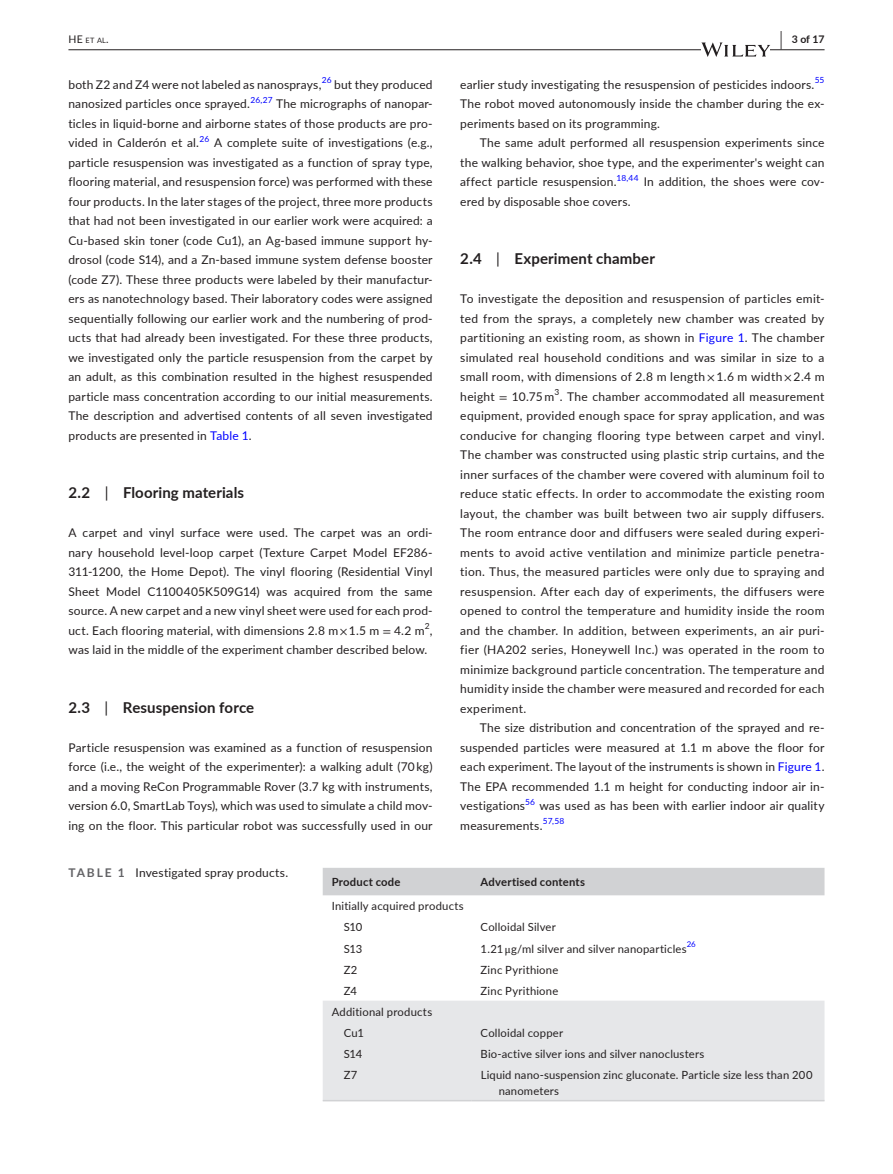
<style>
.page{position:relative;width:893px;height:1174px;background:#fff}
.page>*{position:absolute;margin:0;border:0;box-sizing:border-box;transform-origin:0 0}
.t1{font:700 15px "Lato";letter-spacing:.01em;color:#231f20}
.t2{font:12px/19.5px "Lato";letter-spacing:.015em;color:#231f20;text-align:justify}
.t3{font:11.25px/21px "Lato";letter-spacing:.015em;color:#231f20}
.t4{font:700 11.25px "Lato";letter-spacing:.02em;color:#231f20}
.t5{font:700 10.5px "Lato";color:#231f20}
.t6{font:8.4px "Lato";color:#00f}
.t7{font:8.4px "Lato";color:#231f20}
.t8{font:7.8px "Lato";color:#00f}
.t9{font:7.35px "Lato";color:#231f20}
.s1{font-size:10.5px}
.s2{font-size:19.5px}
.s3{color:#00f}
.s4{font-weight:400}
.s5{font-family:"STIX"}
.s6{font-weight:700;color:#636366}
</style>
<div class="page">
<hr style="left:68px;top:49px;width:756px;height:1px;background:#231f20">
<svg style="left:701px;top:42px;width:69px;height:15px"></svg>
<div style="left:323px;top:868px;width:501px;height:27px;background:#d1d2d4"></div>
<div style="left:323px;top:1001px;width:501px;height:99px;background:#e6e7e9"></div>
<hr style="left:323px;top:1100px;width:149px;height:1px;background:#d1d2d4">
<hr style="left:472px;top:1100px;width:352px;height:1px;background:#d1d2d4">
<p class="t9" style="left:68px;top:35px;width:42px"><span class="s1">HE</span> et al<span class="s1">.</span></p>
<p class="t5" style="left:780px;top:31px;width:46px"><span class="s2">|</span> 3 of 17</p>
<p class="t2" style="left:68px;top:74px;width:366px">both Z2 and Z4 were not labeled as nanosprays,<sup>26</sup> but they produced nanosized particles once sprayed.<sup>26,27</sup> The micrographs of nanopar&shy;ticles in liquid-borne and airborne states of those products are pro&shy;vided in Calderón et al.<sup>26</sup> A complete suite of investigations (e.g., particle resuspension was investigated as a function of spray type, flooring material, and resuspension force) was performed with these four products. In the later stages of the project, three more products that had not been investigated in our earlier work were acquired: a Cu-based skin toner (code Cu1), an Ag-based immune support hy&shy;drosol (code S14), and a Zn-based immune system defense booster (code Z7). These three products were labeled by their manufactur&shy;ers as nanotechnology based. Their laboratory codes were assigned sequentially following our earlier work and the numbering of prod&shy;ucts that had already been investigated. For these three products, we investigated only the particle resuspension from the carpet by an adult, as this combination resulted in the highest resuspended particle mass concentration according to our initial measurements.<br>The description and advertised contents of all seven investigated products are presented in <span class="s3">Table 1</span>.</p>
<p class="t2" style="left:460px;top:74px;width:366px">earlier study investigating the resuspension of pesticides indoors.<sup>55<br></sup>The robot moved autonomously inside the chamber during the ex&shy;periments based on its programming.</p>
<p class="t2" style="left:460px;top:132px;width:366px;text-indent:20px">The same adult performed all resuspension experiments since the walking behavior, shoe type, and the experimenter's weight can affect particle resuspension.<sup>18,44</sup> In addition, the shoes were cov&shy;ered by disposable shoe covers.</p>
<p class="t1" style="left:460px;top:248px;width:196px">2.4 <span class="s4">|</span> Experiment chamber</p>
<p class="t2" style="left:460px;top:288px;width:366px">To investigate the deposition and resuspension of particles emit&shy;ted from the sprays, a completely new chamber was created by partitioning an existing room, as shown in <span class="s3">Figure 1</span>. The chamber simulated real household conditions and was similar in size to a small room, with dimensions of 2.8 m length <span class="s5">×</span> 1.6 m width <span class="s5">×</span> 2.4 m height <span class="s5">=</span> 10.75 m<sup>3</sup>. The chamber accommodated all measurement equipment, provided enough space for spray application, and was conducive for changing flooring type between carpet and vinyl.<br>The chamber was constructed using plastic strip curtains, and the inner surfaces of the chamber were covered with aluminum foil to reduce static effects. In order to accommodate the existing room layout, the chamber was built between two air supply diffusers.<br>The room entrance door and diffusers were sealed during experi&shy;ments to avoid active ventilation and minimize particle penetra&shy;tion. Thus, the measured particles were only due to spraying and resuspension. After each day of experiments, the diffusers were opened to control the temperature and humidity inside the room and the chamber. In addition, between experiments, an air puri&shy;fier (HA202 series, Honeywell Inc.) was operated in the room to minimize background particle concentration. The temperature and humidity inside the chamber were measured and recorded for each experiment.</p>
<p class="t2" style="left:460px;top:717px;width:366px;text-indent:20px">The size distribution and concentration of the sprayed and re&shy;suspended particles were measured at 1.1 m above the floor for each experiment. The layout of the instruments is shown in <span class="s3">Figure 1</span>.<br>The EPA recommended 1.1 m height for conducting indoor air in&shy;vestigations<sup>56</sup> was used as has been with earlier indoor air quality measurements.</p>
<p class="t1" style="left:68px;top:482px;width:177px">2.2 <span class="s4">|</span> Flooring materials</p>
<p class="t2" style="left:68px;top:522px;width:366px">A carpet and vinyl surface were used. The carpet was an ordi&shy;nary household level-loop carpet (Texture Carpet Model EF286- 311-1200, the Home Depot). The vinyl flooring (Residential Vinyl Sheet Model C1100405K509G14) was acquired from the same source. A new carpet and a new vinyl sheet were used for each prod&shy;uct. Each flooring material, with dimensions 2.8 m <span class="s5">×</span> 1.5 m <span class="s5">=</span> 4.2 m ,</p>
<p class="t7" style="left:425px;top:620px;width:6px">2</p>
<p class="t2" style="left:68px;top:639px;width:360px">was laid in the middle of the experiment chamber described below.</p>
<p class="t1" style="left:68px;top:696px;width:187px">2.3 <span class="s4">|</span> Resuspension force</p>
<p class="t2" style="left:68px;top:737px;width:366px">Particle resuspension was examined as a function of resuspension force (i.e., the weight of the experimenter): a walking adult (70 kg) and a moving ReCon Programmable Rover (3.7 kg with instruments, version 6.0, SmartLab Toys), which was used to simulate a child mov&shy;ing on the floor. This particular robot was successfully used in our</p>
<p class="t6" style="left:543px;top:815px;width:23px">57,58</p>
<p class="t2" style="left:68px;top:863px;width:221px"><span class="s6">TABLE 1</span> Investigated spray products.</p>
<p class="t4" style="left:332px;top:873px;width:70px">Product code</p>
<p class="t4" style="left:481px;top:873px;width:106px">Advertised contents</p>
<p class="t3" style="left:344px;top:895px;width:122px;text-indent:-12px">Initially acquired products<br>S10</p>
<p class="t3" style="left:481px;top:916px;width:77px">Colloidal Silver</p>
<p class="t3" style="left:344px;top:937px;width:20px">S13</p>
<p class="t3" style="left:481px;top:937px;width:207px">1.21 <span class="s5">μ</span>g/ml silver and silver nanoparticles</p>
<p class="t8" style="left:687px;top:939px;width:11px">26</p>
<p class="t3" style="left:344px;top:958px;width:15px">Z2</p>
<p class="t3" style="left:481px;top:958px;width:79px">Zinc Pyrithione</p>
<p class="t3" style="left:344px;top:979px;width:15px">Z4</p>
<p class="t3" style="left:481px;top:979px;width:79px">Zinc Pyrithione</p>
<p class="t3" style="left:344px;top:1000px;width:90px;text-indent:-12px">Additional products<br>Cu1</p>
<p class="t3" style="left:481px;top:1021px;width:84px">Colloidal copper</p>
<p class="t3" style="left:344px;top:1042px;width:20px">S14</p>
<p class="t3" style="left:481px;top:1042px;width:225px">Bio-active silver ions and silver nanoclusters</p>
<p class="t3" style="left:344px;top:1063px;width:15px">Z7</p>
<p class="t3" style="left:499px;top:1066px;width:315px;line-height:15.8px;text-indent:-18px">Liquid nano-suspension zinc gluconate. Particle size less than 200 nanometers</p>
</div>
